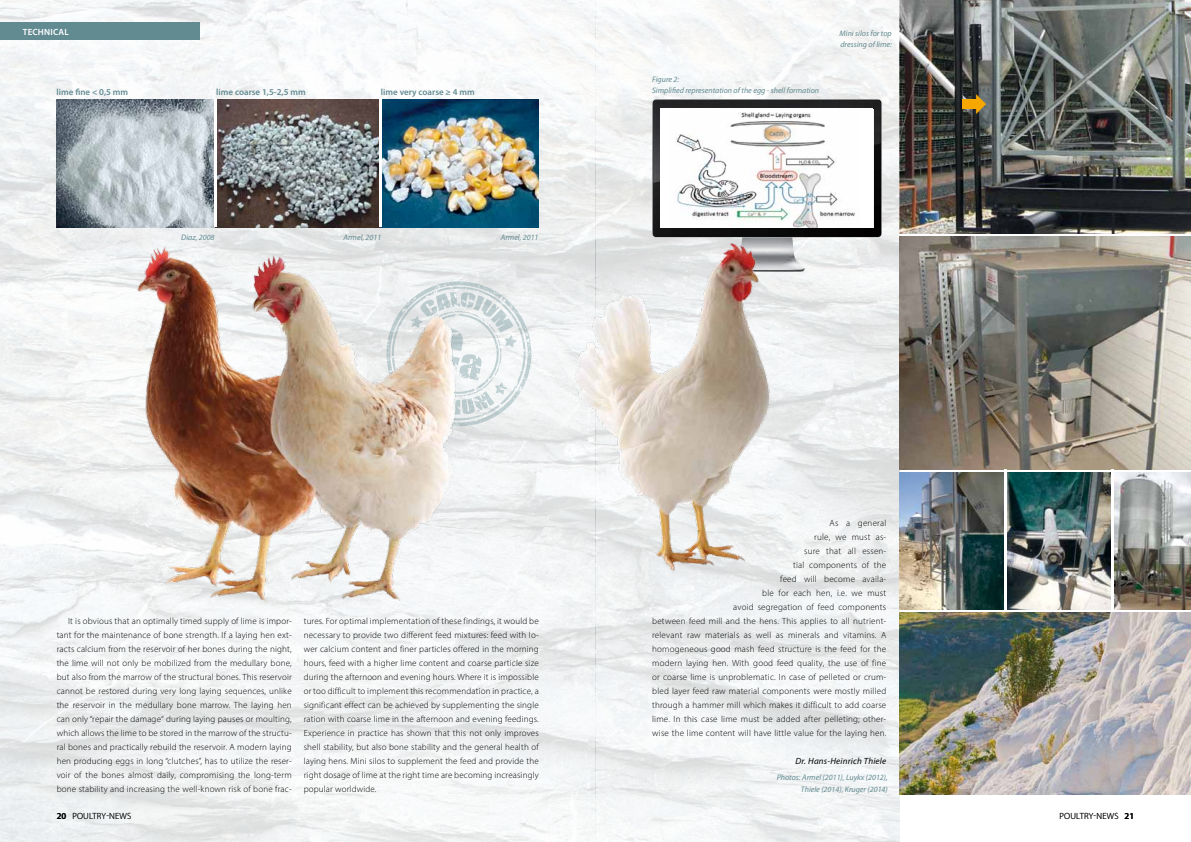
<style>
.page{position:relative;width:1191px;height:842px;background:#fff}
.page>*{position:absolute;margin:0;border:0;box-sizing:border-box;transform-origin:0 0}
.t1{font:300 9px/14px "Myriad Pro";letter-spacing:.02em;color:#000;text-align:justify}
.t2{font:600 9px "Myriad Pro";color:#618a91}
.t3{font:italic 9px "Myriad Pro";letter-spacing:.02em;color:#000}
.t4{font:600 9px "Myriad Pro";letter-spacing:.02em;color:#fff}
.t5{font:italic 8px/11px "Myriad Pro";color:#618a91}
.s1{font-weight:600}
</style>
<div class="page">
<img style="left:0;top:0;width:899px;height:842px">
<img style="left:899px;top:472px;width:292px;height:138px">
<img style="left:899px;top:0;width:292px;height:234px">
<img style="left:899px;top:237px;width:292px;height:232px">
<img style="left:57px;top:99px;width:482px;height:128px">
<svg style="left:465px;top:281px;width:66px;height:145px"></svg>
<img style="left:899px;top:613px;width:292px;height:181px">
<hr style="left:1003px;top:469px;width:3px;height:143px;background:#fff">
<hr style="left:214px;top:99px;width:2px;height:128px;background:#fff">
<hr style="left:379px;top:99px;width:3px;height:128px;background:#fff">
<hr style="left:1111px;top:469px;width:3px;height:143px;background:#fff">
<div style="left:0;top:23px;width:199px;height:17px;background:#618a91"></div>
<svg style="left:652px;top:99px;width:229px;height:173px"></svg>
<div style="left:660px;top:109px;width:213px;height:119px;background:#fff"></div>
<img style="left:676px;top:112px;width:179px;height:116px">
<svg style="left:976px;top:94px;width:10px;height:20px"></svg>
<div style="left:962px;top:99px;width:17px;height:10px;background:#f7a800"></div>
<img style="left:132px;top:193px;width:333px;height:452px">
<img style="left:566px;top:195px;width:208px;height:418px">
<p class="t4" style="left:23px;top:26px;width:48px">tech nical</p>
<p class="t2" style="left:57px;top:86px;width:73px">lime fine &lt; 0,5 mm</p>
<p class="t2" style="left:216px;top:86px;width:91px">lime coarse 1,5-2,5 mm</p>
<p class="t2" style="left:381px;top:86px;width:95px">lime very coarse ≥ 4 mm</p>
<p class="t5" style="left:181px;top:231px;width:35px">Diaz, 2008</p>
<p class="t5" style="left:343px;top:231px;width:39px">Armel, 2011</p>
<p class="t5" style="left:501px;top:231px;width:39px">Armel, 2011</p>
<p class="t1" style="left:57px;top:614px;width:236px;text-indent:11px">It is obvious that an optimally timed supply of lime is impor&shy;tant for the maintenance of bone strength. If a laying hen ext&shy;racts calcium from the reservoir of her bones during the night, the lime will not only be mobilized from the medullary bone, but also from the marrow of the structural bones. This reservoir cannot be restored during very long laying sequences, unlike the reservoir in the medullary bone marrow. The laying hen can only “repair the damage“ during laying pauses or moulting, which allows the lime to be stored in the marrow of the structu&shy;ral bones and practically rebuild the reservoir. A modern laying hen producing eggs in long “clutches”, has to utilize the reser&shy;voir of the bones almost daily, compromising the long-term bone stability and increasing the well-known risk of bone frac-</p>
<p class="t1" style="left:304px;top:614px;width:236px">tures. For optimal implementation of these findings, it would be necessary to provide two different feed mixtures: feed with lo&shy;wer calcium content and finer particles offered in the morning hours, feed with a higher lime content and coarse particle size during the afternoon and evening hours. Where it is impossible or too difficult to implement this recommendation in practice, a significant effect can be achieved by supplementing the single ration with coarse lime in the afternoon and evening feedings.<br>Experience in practice has shown that this not only improves shell stability, but also bone stability and the general health of laying hens. Mini silos to supplement the feed and provide the right dosage of lime at the right time are becoming increasingly popular worldwide.</p>
<p class="t5" style="left:652px;top:74px;width:168px">Figure 2:<br>Simplified representation of the egg - shell formation</p>
<p class="t5" style="left:839px;top:28px;width:54px">Mini silos for top dressing of lime:</p>
<p class="t1" style="left:652px;top:516px;width:236px;text-align:right">As a general<br>rule, we must as-<br>sure that all essen-<br>tial components of the<br>feed will become availa-<br>ble for each hen, i.e. we must<br>avoid segregation of feed components<br>between feed mill and the hens. This applies to all nutrient&shy;relevant raw materials as well as minerals and vitamins. A homogeneous good mash feed structure is the feed for the modern laying hen. With good feed quality, the use of fine or coarse lime is unproblematic. In case of pelleted or crum&shy;bled layer feed raw material components were mostly milled through a hammer mill which makes it difficult to add coarse lime. In this case lime must be added after pelleting; other&shy;wise the lime content will have little value for the laying hen.</p>
<p class="t3" style="left:795px;top:756px;width:92px">Dr. Hans-Heinrich Thiele</p>
<p class="t5" style="left:777px;top:771px;width:112px;line-height:12px;text-align:right">Photos: Armel (2011), Luykx (2012),<br>Thiele (2014), Kruger (2014)</p>
<p class="t1" style="left:57px;top:809px;width:76px"><span class="s1">20</span> POULTRY-News</p>
<p class="t1" style="left:1059px;top:809px;width:76px">POULTRY-News <span class="s1">21</span></p>
</div>
